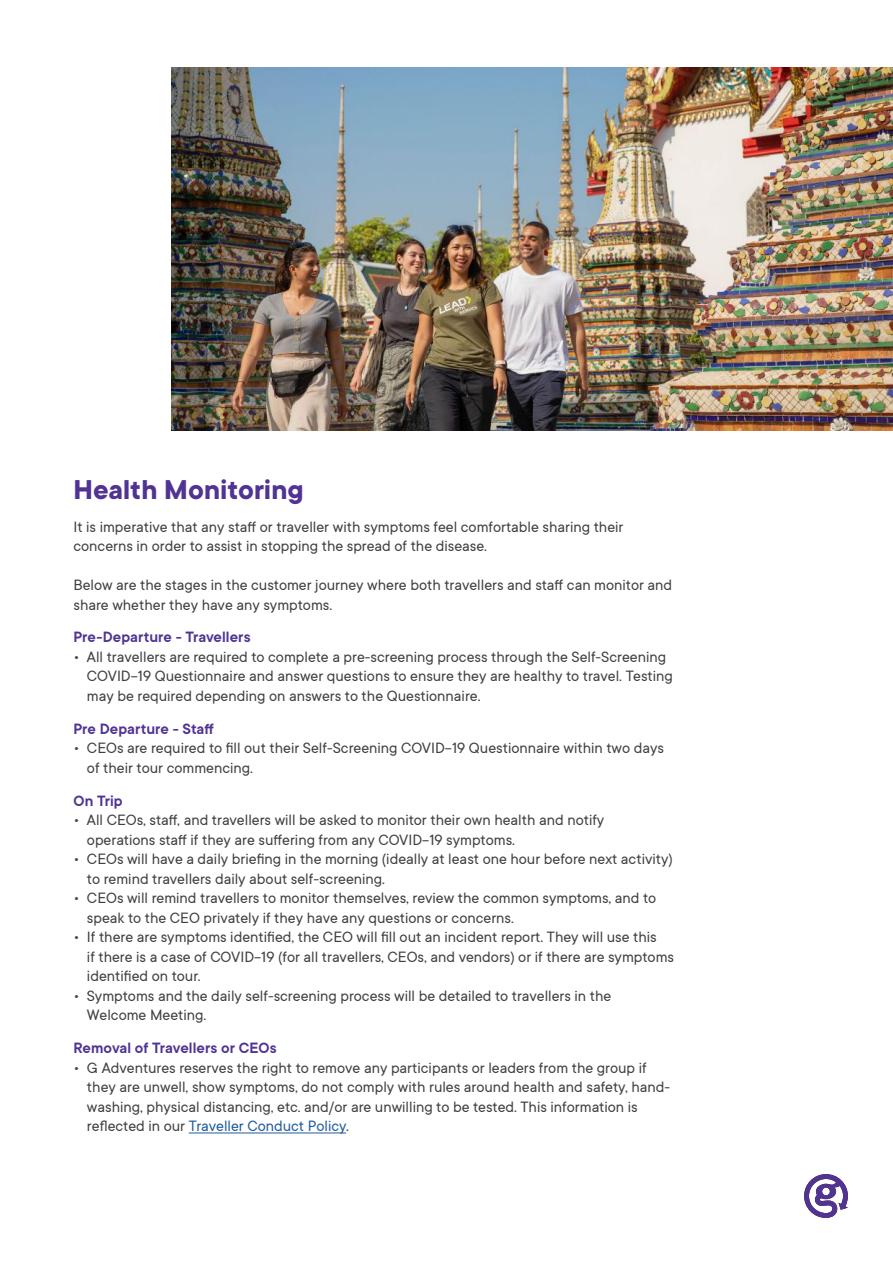
<style>
.page{position:relative;width:893px;height:1263px;background:#fff}
.page>*{position:absolute;margin:0;border:0;box-sizing:border-box;transform-origin:0 0}
.t1{font:700 30px "TT Commons";color:#503393}
.t2{font:16.5px/19.5px "TT Commons";color:#404042}
.t3{font:600 16.5px "TT Commons";letter-spacing:.005em;color:#503393}
.s1{color:#205d9e}
</style>
<div class="page">
<svg style="left:804px;top:1174px;width:44px;height:44px"></svg>
<hr style="left:189px;top:1132px;width:157px;height:1px;background:#205d9e">
<img style="left:171px;top:67px;width:722px;height:364px">
<h1 class="t1" style="left:73px;top:473px;width:232px">Health Monitoring</h1>
<p class="t2" style="left:73px;top:517px;width:552px">It is imperative that any staff or traveller with symptoms feel comfortable sharing their concerns in order to assist in stopping the spread of the disease.</p>
<p class="t2" style="left:73px;top:575px;width:600px">Below are the stages in the customer journey where both travellers and staff can monitor and share whether they have any symptoms.</p>
<p class="t3" style="left:73px;top:628px;width:179px">Pre-Departure - Travellers</p>
<p class="t2" style="left:87px;top:647px;width:587px;text-indent:-13px">• All travellers are required to complete a pre-screening process through the Self-Screening<br>COVID-19 Questionnaire and answer questions to ensure they are healthy to travel. Testing may be required depending on answers to the Questionnaire.</p>
<p class="t3" style="left:73px;top:719px;width:142px">Pre Departure - Staff</p>
<p class="t2" style="left:87px;top:739px;width:579px;text-indent:-13px">• CEOs are required to fill out their Self-Screening COVID-19 Questionnaire within two days of their tour commencing.</p>
<p class="t3" style="left:73px;top:792px;width:51px">On Trip</p>
<p class="t2" style="left:87px;top:811px;width:519px;text-indent:-13px">• All CEOs, staff, and travellers will be asked to monitor their own health and notify operations staff if they are suffering from any COVID-19 symptoms.</p>
<p class="t2" style="left:87px;top:850px;width:587px;text-indent:-13px">• CEOs will have a daily briefing in the morning (ideally at least one hour before next activity) to remind travellers daily about self-screening.</p>
<p class="t2" style="left:87px;top:889px;width:571px;text-indent:-13px">• CEOs will remind travellers to monitor themselves, review the common symptoms, and to speak to the CEO privately if they have any questions or concerns.</p>
<p class="t2" style="left:87px;top:928px;width:589px;text-indent:-13px">• If there are symptoms identified, the CEO will fill out an incident report. They will use this<br>if there is a case of COVID-19 (for all travellers, CEOs, and vendors) or if there are symptoms identified on tour.</p>
<p class="t2" style="left:87px;top:986px;width:526px;text-indent:-13px">• Symptoms and the daily self-screening process will be detailed to travellers in the<br>Welcome Meeting.</p>
<p class="t3" style="left:73px;top:1039px;width:205px">Removal of Travellers or CEOs</p>
<p class="t2" style="left:87px;top:1058px;width:585px;text-indent:-13px">• G Adventures reserves the right to remove any participants or leaders from the group if they are unwell, show symptoms, do not comply with rules around health and safety, hand&shy;washing, physical distancing, etc. and/or are unwilling to be tested. This information is reflected in our <span class="s1">Traveller Conduct Policy</span>.</p>
</div>
